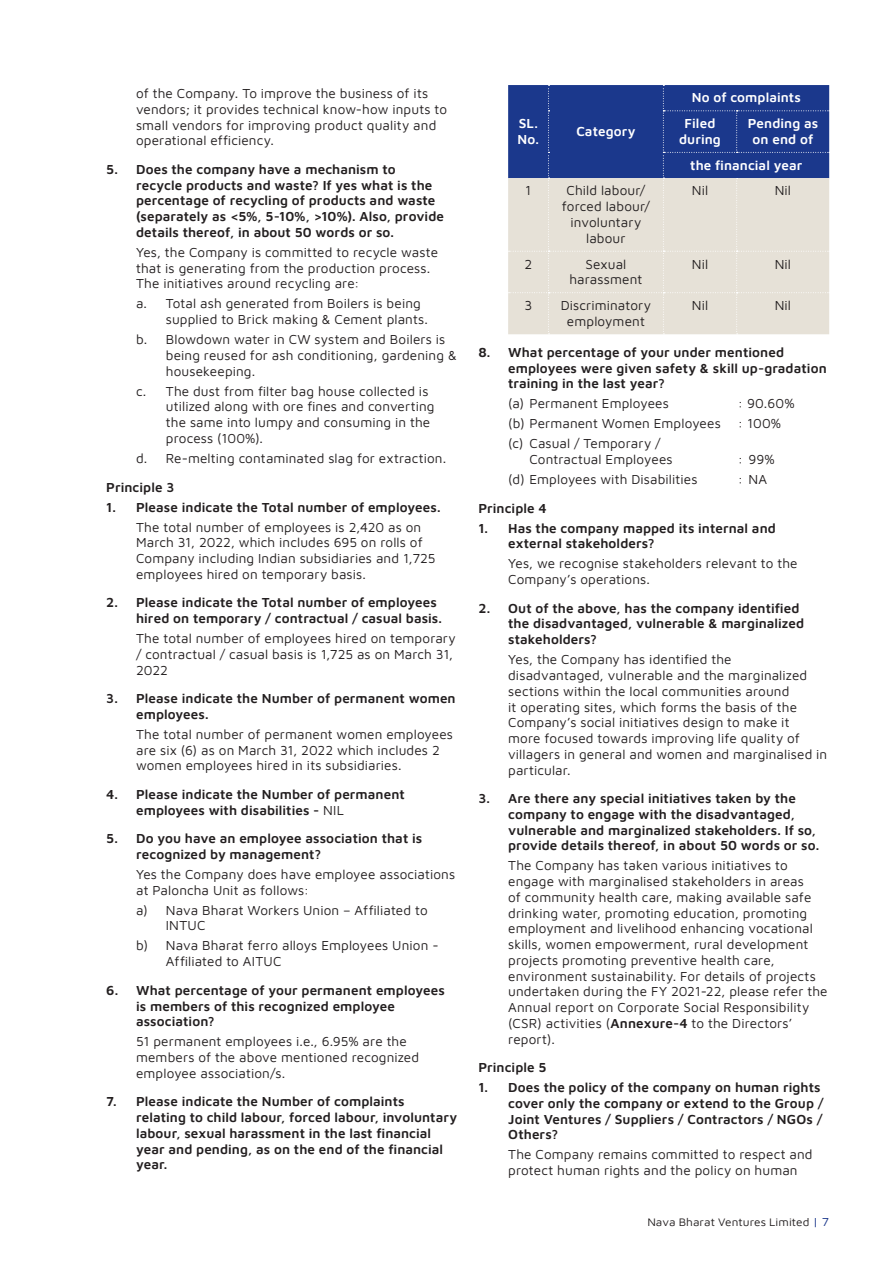
<style>
.page{position:relative;width:893px;height:1263px;background:#fff}
.page>*{position:absolute;margin:0;border:0;box-sizing:border-box;transform-origin:0 0}
.t1{font:13.5px/15.8px "Maven Pro";letter-spacing:.01em;color:#231f20}
.t2{font:600 13.5px/15.8px "Maven Pro";letter-spacing:.005em;color:#231f20}
.t3{font:600 13.5px/15.8px "Maven Pro";letter-spacing:.005em;color:#fff}
.t4{font:11.25px "Maven Pro";letter-spacing:.005em;color:#231f20;scale:1.05 1}
.s1{font-weight:400}
.s2{font-weight:600}
.s3{font-size:12px;color:#1b388c}
</style>
<div class="page">
<svg style="left:508px;top:85px;width:322px;height:249px;background:#9ba2bb"></svg>
<p class="t1" style="left:136px;top:85px;width:313px">of the Company. To improve the business of its vendors; it provides technical know-how inputs to small vendors for improving product quality and operational efficiency.</p>
<p class="t2" style="left:136px;top:160px;width:310px;text-indent:-30px">5. Does the company have a mechanism to recycle products and waste? If yes what is the percentage of recycling of products and waste (separately as &lt;5%, 5-10%, &gt;10%). Also, provide details thereof, in about 50 words or so.</p>
<p class="t1" style="left:136px;top:244px;width:304px">Yes, the Company is committed to recycle waste that is generating from the production process.<br>The initiatives around recycling are:</p>
<p class="t1" style="left:166px;top:295px;width:264px;text-indent:-30px">a. Total ash generated from Boilers is being supplied to Brick making &amp; Cement plants.</p>
<p class="t1" style="left:166px;top:331px;width:292px;text-indent:-30px">b. Blowdown water in CW system and Boilers is being reused for ash conditioning, gardening &amp; housekeeping.</p>
<p class="t1" style="left:166px;top:382px;width:270px;text-indent:-30px">c. The dust from filter bag house collected is utilized along with ore fines and converting the same into lumpy and consuming in the process (100%).</p>
<p class="t1" style="left:136px;top:450px;width:312px">d. Re-melting contaminated slag for extraction.</p>
<p class="t2" style="left:106px;top:478px;width:70px">Principle 3</p>
<p class="t2" style="left:106px;top:498px;width:336px">1. Please indicate the Total number of employees.</p>
<p class="t1" style="left:136px;top:518px;width:301px">The total number of employees is 2,420 as on March 31, 2022, which includes 695 on rolls of Company including Indian subsidiaries and 1,725 employees hired on temporary basis.</p>
<p class="t2" style="left:136px;top:594px;width:307px;text-indent:-30px">2. Please indicate the Total number of employees hired on temporary / contractual / casual basis.</p>
<p class="t1" style="left:136px;top:630px;width:321px">The total number of employees hired on temporary / contractual / casual basis is 1,725 as on March 31,<br>2022</p>
<p class="t2" style="left:136px;top:690px;width:321px;text-indent:-30px">3. Please indicate the Number of permanent women employees.</p>
<p class="t1" style="left:136px;top:725px;width:319px">The total number of permanent women employees are six (6) as on March 31, 2022 which includes 2 women employees hired in its subsidiaries.</p>
<p class="t2" style="left:136px;top:785px;width:270px;text-indent:-30px">4. Please indicate the Number of permanent employees with disabilities - <span class="s1">NIL</span></p>
<p class="t2" style="left:136px;top:830px;width:288px;text-indent:-30px">5. Do you have an employee association that is recognized by management?</p>
<p class="t1" style="left:136px;top:865px;width:321px">Yes the Company does have employee associations at Paloncha Unit as follows:</p>
<p class="t1" style="left:166px;top:901px;width:263px;text-indent:-30px">a) Nava Bharat Workers Union – Affiliated to<br>INTUC</p>
<p class="t1" style="left:166px;top:937px;width:274px;text-indent:-30px">b) Nava Bharat ferro alloys Employees Union -<br>Affiliated to AITUC</p>
<p class="t2" style="left:136px;top:981px;width:310px;text-indent:-30px">6. What percentage of your permanent employees is members of this recognized employee association?</p>
<p class="t1" style="left:136px;top:1033px;width:285px">51 permanent employees i.e., 6.95% are the members of the above mentioned recognized employee association/s.</p>
<p class="t2" style="left:136px;top:1093px;width:323px;text-indent:-30px">7. Please indicate the Number of complaints relating to child labour, forced labour, involuntary labour, sexual harassment in the last financial year and pending, as on the end of the financial year.</p>
<p class="t3" style="left:518px;top:115px;width:23px">SL.<br>No.</p>
<p class="t3" style="left:576px;top:123px;width:61px">Category</p>
<p class="t3" style="left:685px;top:84px;width:118px;line-height:25.8px;text-indent:7px">No of complaints<br>Filed</p>
<p class="t3" style="left:679px;top:131px;width:43px">during</p>
<p class="t3" style="left:748px;top:115px;width:72px;text-align:center">Pending as on end of</p>
<p class="t3" style="left:690px;top:156px;width:114px">the financial year</p>
<p class="t1" style="left:525px;top:182px;width:8px">1</p>
<p class="t1" style="left:562px;top:182px;width:90px;text-align:center">Child labour/ forced labour/ involuntary labour</p>
<p class="t1" style="left:692px;top:182px;width:18px">Nil</p>
<p class="t1" style="left:775px;top:182px;width:18px">Nil</p>
<p class="t1" style="left:524px;top:255px;width:9px">2</p>
<p class="t1" style="left:569px;top:255px;width:74px;text-align:center">Sexual harassment</p>
<p class="t1" style="left:692px;top:255px;width:18px">Nil</p>
<p class="t1" style="left:775px;top:255px;width:18px">Nil</p>
<p class="t1" style="left:524px;top:297px;width:9px">3</p>
<p class="t1" style="left:561px;top:297px;width:92px;text-align:center">Discriminatory employment</p>
<p class="t1" style="left:692px;top:297px;width:18px">Nil</p>
<p class="t1" style="left:775px;top:297px;width:18px">Nil</p>
<p class="t2" style="left:508px;top:343px;width:320px;text-indent:-30px">8. What percentage of your under mentioned employees were given safety &amp; skill up-gradation training in the last year?</p>
<p class="t1" style="left:508px;top:395px;width:162px">(a) Permanent Employees</p>
<p class="t1" style="left:738px;top:395px;width:58px">: 90.60%</p>
<p class="t1" style="left:508px;top:415px;width:214px">(b) Permanent Women Employees</p>
<p class="t1" style="left:738px;top:415px;width:45px">: 100%</p>
<p class="t1" style="left:529px;top:435px;width:145px;text-indent:-21px">(c) Casual / Temporary /<br>Contractual Employees</p>
<p class="t1" style="left:738px;top:451px;width:38px">: 99%</p>
<p class="t1" style="left:508px;top:471px;width:191px">(d) Employees with Disabilities</p>
<p class="t1" style="left:738px;top:471px;width:31px">: NA</p>
<p class="t2" style="left:478px;top:499px;width:70px">Principle 4</p>
<p class="t2" style="left:508px;top:519px;width:269px;text-indent:-30px">1. Has the company mapped its internal and external stakeholders?</p>
<p class="t1" style="left:508px;top:555px;width:291px">Yes, we recognise stakeholders relevant to the<br>Company’s operations.</p>
<p class="t2" style="left:508px;top:599px;width:297px;text-indent:-30px">2. Out of the above, has the company identified the disadvantaged, vulnerable &amp; marginalized stakeholders?</p>
<p class="t1" style="left:508px;top:651px;width:321px">Yes, the Company has identified the disadvantaged, vulnerable and the marginalized sections within the local communities around<br>it operating sites, which forms the basis of the Company’s social initiatives design to make it<br>more focused towards improving life quality of villagers in general and women and marginalised in particular.</p>
<p class="t2" style="left:508px;top:790px;width:312px;text-indent:-30px">3. Are there any special initiatives taken by the company to engage with the disadvantaged, vulnerable and marginalized stakeholders. If so, provide details thereof, in about 50 words or so.</p>
<p class="t1" style="left:508px;top:857px;width:321px">The Company has taken various initiatives to engage with marginalised stakeholders in areas<br>of community health care, making available safe drinking water, promoting education, promoting employment and livelihood enhancing vocational skills, women empowerment, rural development projects promoting preventive health care, environment sustainability. For details of projects undertaken during the FY 2021-22, please refer the Annual report on Corporate Social Responsibility (CSR) activities (<span class="s2">Annexure-4</span> to the Directors’ report).</p>
<p class="t2" style="left:478px;top:1059px;width:70px">Principle 5</p>
<p class="t2" style="left:508px;top:1079px;width:317px;text-indent:-30px">1. Does the policy of the company on human rights cover only the company or extend to the Group / Joint Ventures / Suppliers / Contractors / NGOs / Others?</p>
<p class="t1" style="left:508px;top:1146px;width:306px">The Company remains committed to respect and protect human rights and the policy on human</p>
<p class="t4" style="left:647px;top:1214px;width:175px">Nava Bharat Ventures Limited <span class="s3">| 7</span></p>
</div>
